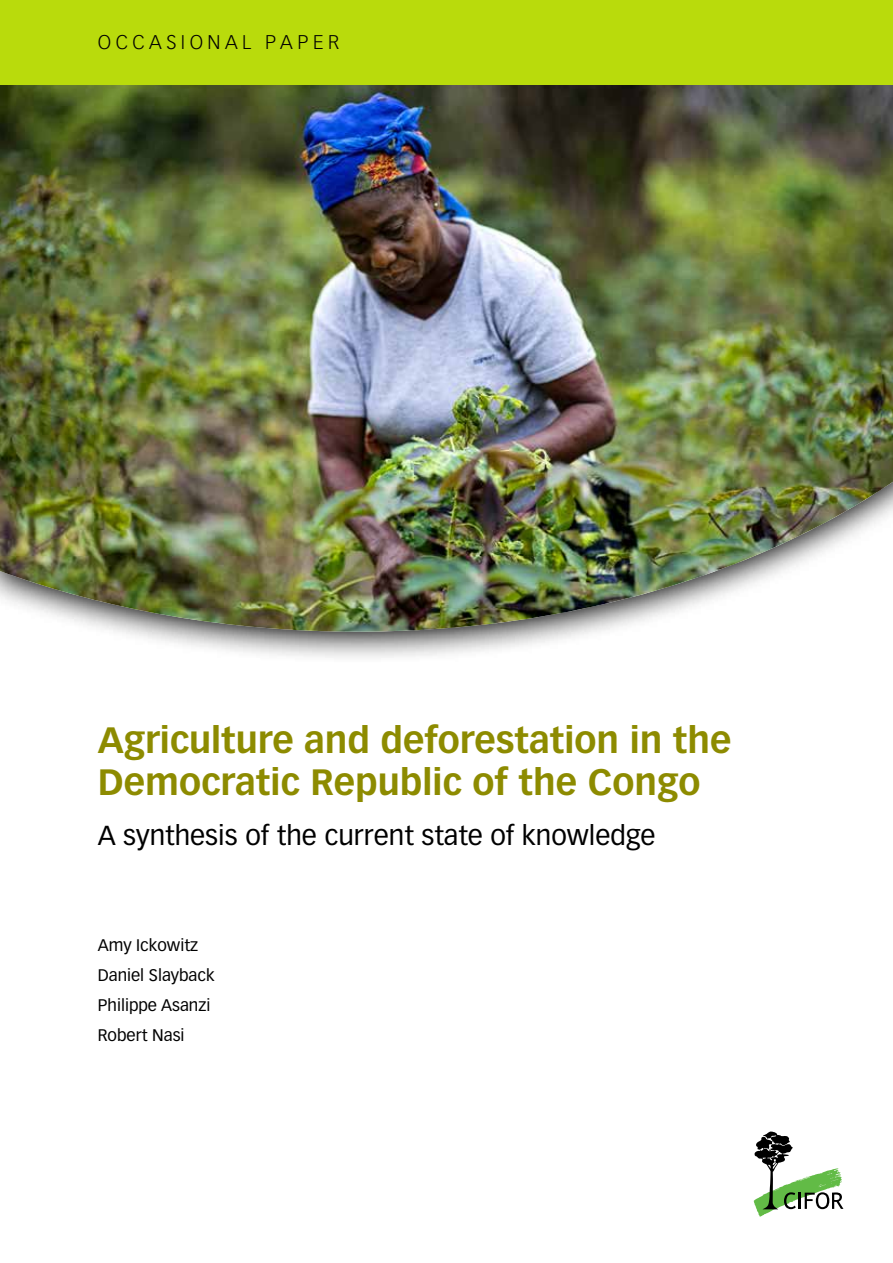
<style>
.page{position:relative;width:893px;height:1263px;background:#fff}
.page>*{position:absolute;margin:0;border:0;box-sizing:border-box;transform-origin:0 0}
.t1{font:700 36px/42px "Vectora LT Std";color:#8d8b00}
.t2{font:27px "Vectora LT Std";color:#000}
.t3{font:300 19.5px "Vectora LT Std";letter-spacing:.23em;color:#000}
.t4{font:16.5px/30px "Vectora LT Std";color:#000}
</style>
<div class="page">
<svg style="left:122px;top:632px;width:470px;height:26px"></svg>
<img style="left:0;top:85px;width:893px;height:547px">
<div style="left:0;top:0;width:893px;height:85px;background:#b9db0c"></div>
<svg style="left:753px;top:1131px;width:90px;height:85px"></svg>
<p class="t3" style="left:98px;top:31px;width:243px">OCCASIONAL PAPER</p>
<p class="t1" style="left:98px;top:719px;width:635px">Agriculture and deforestation in the<br>Democratic Republic of the Congo</p>
<p class="t2" style="left:98px;top:820px;width:559px">A synthesis of the current state of knowledge</p>
<p class="t4" style="left:98px;top:930px;width:118px">Amy Ickowitz<br>Daniel Slayback<br>Philippe Asanzi<br>Robert Nasi</p>
</div>
